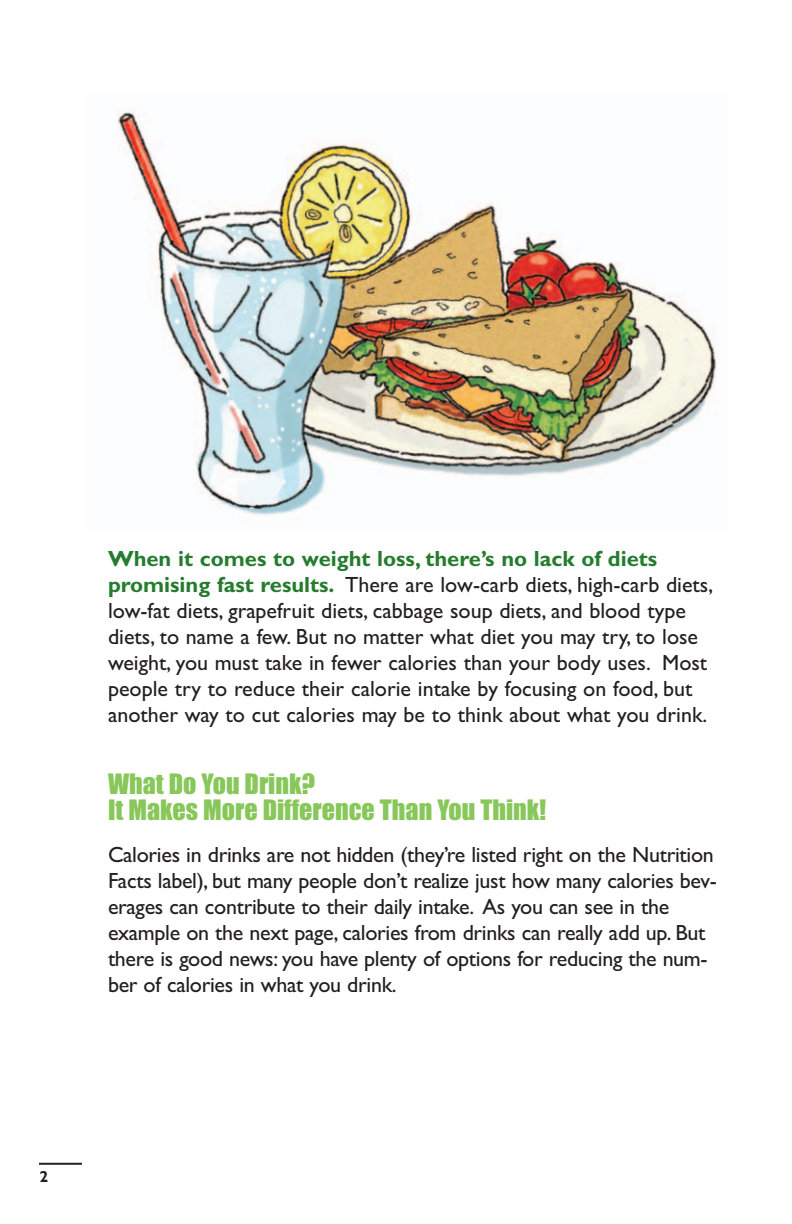
<style>
.page{position:relative;width:792px;height:1224px;background:#fff}
.page>*{position:absolute;margin:0;border:0;box-sizing:border-box;transform-origin:0 0}
.t1{font:26px/26px "Impact";color:#88c75a}
.t2{font:22px/26px "Gill Sans";letter-spacing:-.015em;color:#231f20}
.t3{font:700 16px "Gill Sans";color:#231f20}
.s1{font-weight:700;color:#257c2e}
</style>
<div class="page">
<hr style="left:39px;top:1163px;width:43px;height:2px;background:#231f20">
<img style="left:117px;top:111px;width:600px;height:404px">
<p class="t2" style="left:108px;top:546px;width:607px"><span class="s1">When it comes to weight loss, there’s no lack of diets promising fast results.</span> There are low-carb diets, high-carb diets, low-fat diets, grapefruit diets, cabbage soup diets, and blood type diets, to name a few. But no matter what diet you may try, to lose weight, you must take in fewer calories than your body uses. Most people try to reduce their calorie intake by focusing on food, but another way to cut calories may be to think about what you drink.</p>
<h2 class="t1" style="left:108px;top:772px;width:440px">What Do You Drink?<br>It Makes More Difference Than You Think!</h2>
<p class="t2" style="left:108px;top:842px;width:610px">Calories in drinks are not hidden (they’re listed right on the Nutrition Facts label), but many people don’t realize just how many calories bev&shy;erages can contribute to their daily intake. As you can see in the example on the next page, calories from drinks can really add up. But there is good news: you have plenty of options for reducing the num&shy;ber of calories in what you drink.</p>
<p class="t3" style="left:40px;top:1171px;width:10px">2</p>
</div>
